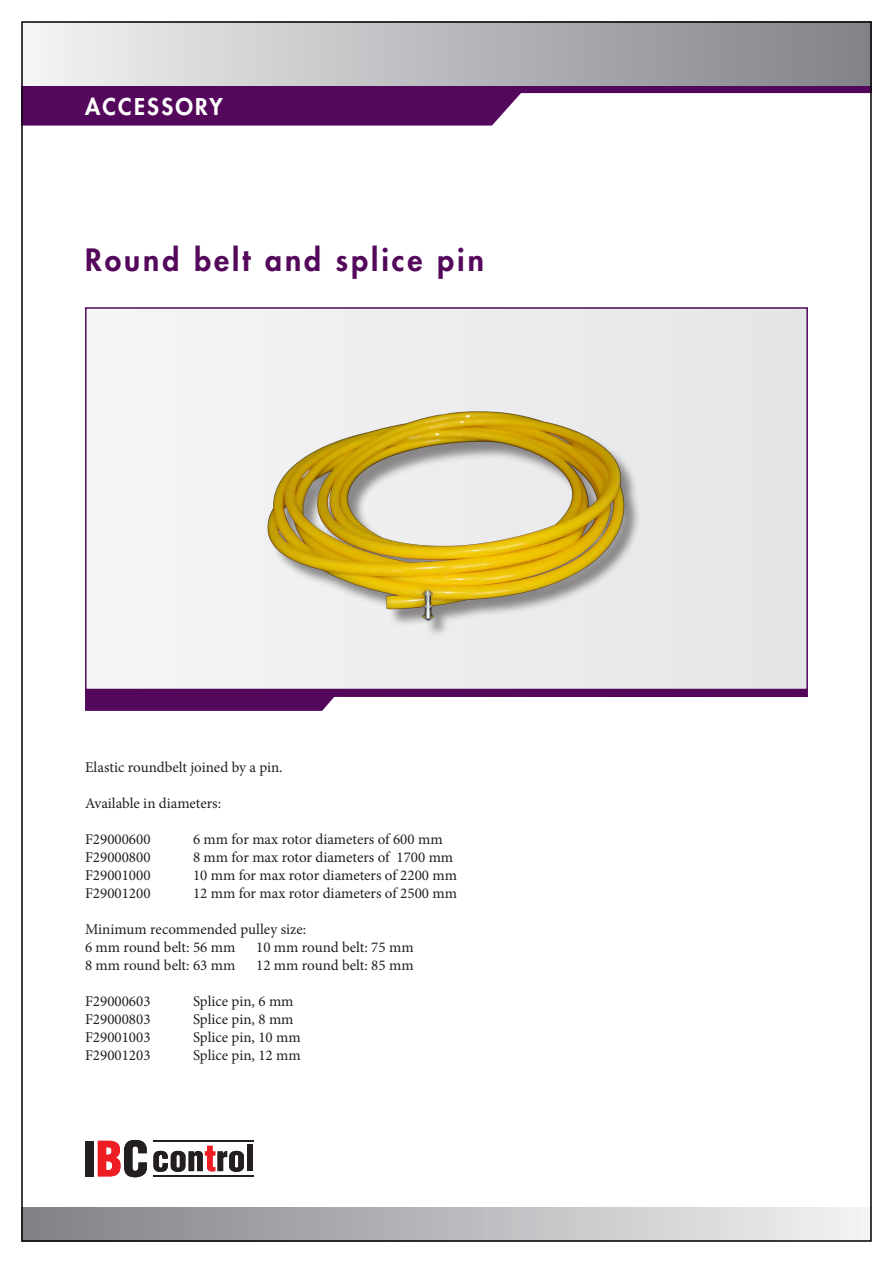
<style>
.page{position:relative;width:893px;height:1263px;background:#fff}
.page>*{position:absolute;margin:0;border:0;box-sizing:border-box;transform-origin:0 0}
.t1{font:800 30px "Futura Std";letter-spacing:.1em;color:#53085b}
.t2{font:800 22.5px "Futura Std";letter-spacing:.1em;color:#fff}
.t3{font:15px/18px "Minion Pro";color:#231f20}
</style>
<div class="page">
<svg style="left:24px;top:85px;width:845px;height:8px;background:#65276c"></svg>
<div style="left:21px;top:21px;width:851px;height:64px;background:linear-gradient(to right,#f3f4f5,#7f8185)"></div>
<div style="left:24px;top:89px;width:501px;height:37px;background:#53085b"></div>
<div style="left:21px;top:1207px;width:851px;height:34px;background:linear-gradient(to right,#7e8084,#f2f2f4)"></div>
<div style="left:85px;top:679px;width:723px;height:18px;background:#53085b"></div>
<svg style="left:85px;top:697px;width:249px;height:14px;background:#580f60"></svg>
<div style="left:86px;top:308px;width:721px;height:381px;background:#ededee"></div>
<div style="left:85px;top:307px;width:723px;height:383px;border:2px solid #53085b"></div>
<div style="left:85px;top:1141px;width:8px;height:35px;background:#231f20"></div>
<svg style="left:98px;top:1140px;width:49px;height:37px"></svg>
<svg style="left:153px;top:1146px;width:91px;height:26px"></svg>
<div style="left:247px;top:1145px;width:6px;height:26px;background:#231f20"></div>
<hr style="left:153px;top:1140px;width:100px;height:2px;background:#231f20">
<hr style="left:153px;top:1175px;width:100px;height:2px;background:#231f20">
<img style="left:267px;top:411px;width:372px;height:223px">
<h2 class="t2" style="left:85px;top:92px;width:139px">ACCESSORY</h2>
<h1 class="t1" style="left:85px;top:241px;width:400px">Round belt and splice pin</h1>
<p class="t3" style="left:85px;top:758px;width:199px">Elastic roundbelt joined by a pin.</p>
<p class="t3" style="left:85px;top:794px;width:138px">Available in diameters:</p>
<p class="t3" style="left:85px;top:830px;width:67px">F29000600</p>
<p class="t3" style="left:193px;top:830px;width:251px">6 mm for max rotor diameters of 600 mm</p>
<p class="t3" style="left:85px;top:848px;width:67px">F29000800</p>
<p class="t3" style="left:193px;top:848px;width:262px">8 mm for max rotor diameters of 1700 mm</p>
<p class="t3" style="left:85px;top:866px;width:67px">F29001000</p>
<p class="t3" style="left:193px;top:866px;width:265px">10 mm for max rotor diameters of 2200 mm</p>
<p class="t3" style="left:85px;top:884px;width:67px">F29001200</p>
<p class="t3" style="left:193px;top:884px;width:265px">12 mm for max rotor diameters of 2500 mm</p>
<p class="t3" style="left:85px;top:920px;width:223px">Minimum recommended pulley size:<br>6 mm round belt: 56 mm</p>
<p class="t3" style="left:256px;top:938px;width:159px">10 mm round belt: 75 mm</p>
<p class="t3" style="left:85px;top:956px;width:152px">8 mm round belt: 63 mm</p>
<p class="t3" style="left:256px;top:956px;width:159px">12 mm round belt: 85 mm</p>
<p class="t3" style="left:85px;top:992px;width:67px">F29000603</p>
<p class="t3" style="left:193px;top:992px;width:102px">Splice pin, 6 mm</p>
<p class="t3" style="left:85px;top:1010px;width:67px">F29000803</p>
<p class="t3" style="left:193px;top:1010px;width:102px">Splice pin, 8 mm</p>
<p class="t3" style="left:85px;top:1028px;width:67px">F29001003</p>
<p class="t3" style="left:193px;top:1028px;width:109px">Splice pin, 10 mm</p>
<p class="t3" style="left:85px;top:1046px;width:67px">F29001203</p>
<p class="t3" style="left:193px;top:1046px;width:109px">Splice pin, 12 mm</p>
</div>
